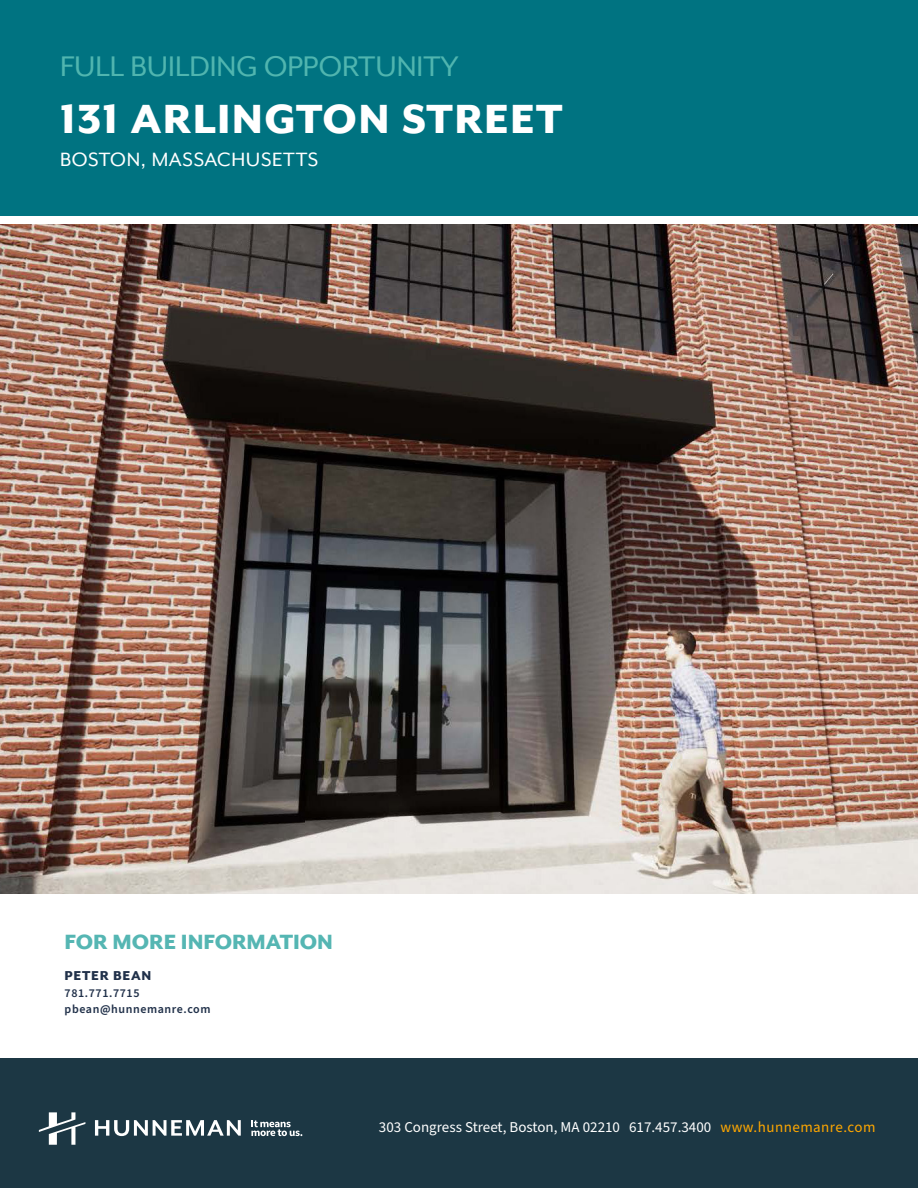
<style>
.page{position:relative;width:918px;height:1188px;background:#fff}
.page>*{position:absolute;margin:0;border:0;box-sizing:border-box;transform-origin:0 0}
.t1{font:800 47.4px "Mr Eaves XL Mod OT";letter-spacing:.03em;color:#fff}
.t2{font:33px "Mr Eaves XL Mod OT";color:#50b5af}
.t3{font:800 24px "Mr Eaves XL Mod OT";color:#55b6b3}
.t4{font:22.35px "Mr Eaves XL Mod OT";letter-spacing:.03em;color:#fff}
.t5{font:15px "Source Sans Pro";color:#fff}
.t6{font:800 15px "Mr Eaves XL Mod OT";letter-spacing:.05em;color:#21314a}
.t7{font:600 12px "Source Sans Pro";letter-spacing:.05em;color:#21314a}
.s1{color:#ffa700}
</style>
<div class="page">
<div style="left:0;top:1058px;width:918px;height:130px;background:#1c3744"></div>
<div style="left:0;top:0;width:918px;height:216px;background:#007381"></div>
<img style="left:0;top:224px;width:918px;height:670px">
<svg style="left:251px;top:1120px;width:51px;height:16px"></svg>
<svg style="left:95px;top:1120px;width:146px;height:16px"></svg>
<svg style="left:39px;top:1112px;width:46px;height:33px"></svg>
<p class="t2" style="left:60px;top:48px;width:400px">FULL BUILDING OPPORTUNITY</p>
<p class="t1" style="left:60px;top:92px;width:504px">131 ARLINGTON STREET</p>
<p class="t4" style="left:60px;top:147px;width:260px">BOSTON, MASSACHUSETTS</p>
<p class="t3" style="left:65px;top:928px;width:270px">FOR MORE INFORMATION</p>
<p class="t6" style="left:65px;top:967px;width:88px">PETER BEAN</p>
<p class="t7" style="left:65px;top:985px;width:76px">781.771.7715</p>
<p class="t7" style="left:65px;top:1001px;width:148px">pbean@hunnemanre.com</p>
<p class="t5" style="left:379px;top:1117px;width:498px">303 Congress Street, Boston, MA 02210 617.457.3400 <span class="s1">www.hunnemanre.com</span></p>
</div>
